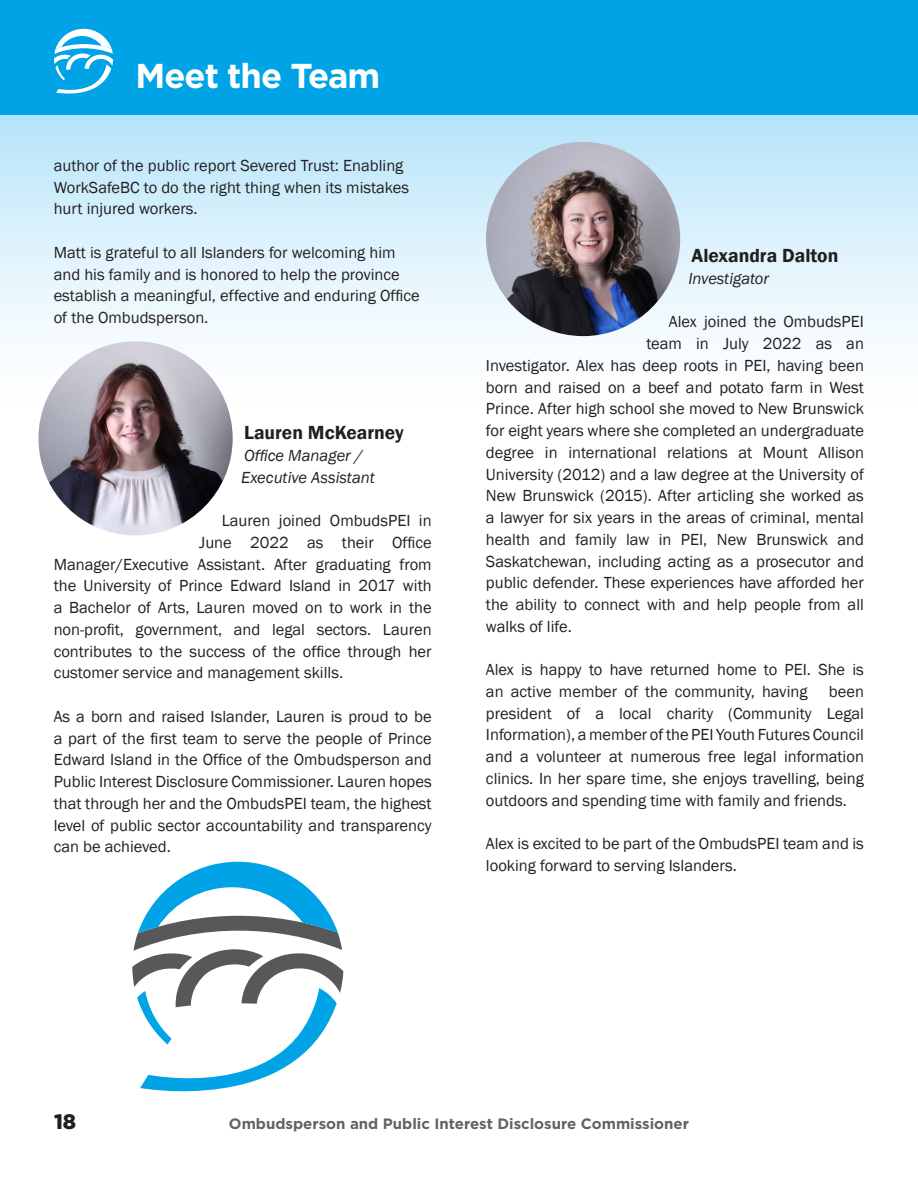
<style>
.page{position:relative;width:918px;height:1188px;background:#fff}
.page>*{position:absolute;margin:0;border:0;box-sizing:border-box;transform-origin:0 0}
.t1{font:700 34.5px "Gotham";letter-spacing:-.03em;color:#fff}
.t2{font:900 21px "Gotham";color:#231f20}
.t3{font:600 19.5px "Franklin Gothic";color:#231f20}
.t4{font:16.5px/21.8px "Franklin Gothic";color:#231f20}
.t5{font:italic 16.5px/21.8px "Franklin Gothic";color:#231f20}
.t6{font:700 15px "Gotham";color:#636366}
</style>
<div class="page">
<div style="left:0;top:83px;width:918px;height:326px;background:linear-gradient(to bottom,#b1e2f9,#fff)"></div>
<div style="left:0;top:0;width:918px;height:115px;background:#00a4e6"></div>
<svg style="left:54px;top:29px;width:59px;height:65px"></svg>
<img style="left:38px;top:341px;width:195px;height:195px;border-radius:97px">
<img style="left:486px;top:142px;width:194px;height:194px;border-radius:97px">
<svg style="left:132px;top:862px;width:211px;height:230px"></svg>
<h1 class="t1" style="left:136px;top:53px;width:246px">Meet the Team</h1>
<p class="t4" style="left:54px;top:155px;width:357px">author of the public report Severed Trust: Enabling<br>WorkSafeBC to do the right thing when its mistakes hurt injured workers.</p>
<p class="t4" style="left:54px;top:242px;width:368px">Matt is grateful to all Islanders for welcoming him and his family and is honored to help the province establish a meaningful, effective and enduring Office of the Ombudsperson.</p>
<p class="t3" style="left:244px;top:421px;width:161px">Lauren McKearney</p>
<p class="t5" style="left:241px;top:445px;width:135px">Office Manager /<br>Executive Assistant</p>
<p class="t4" style="left:222px;top:510px;width:211px">Lauren joined OmbudsPEI in</p>
<p class="t4" style="left:199px;top:532px;width:234px">June 2022 as their Office</p>
<p class="t4" style="left:54px;top:554px;width:379px">Manager/Executive Assistant. After graduating from</p>
<p class="t4" style="left:54px;top:575px;width:379px">the University of Prince Edward Island in 2017 with</p>
<p class="t4" style="left:54px;top:597px;width:379px">a Bachelor of Arts, Lauren moved on to work in the</p>
<p class="t4" style="left:54px;top:619px;width:380px">non-profit, government, and legal sectors. Lauren</p>
<p class="t4" style="left:54px;top:641px;width:379px">contributes to the success of the office through her</p>
<p class="t4" style="left:54px;top:662px;width:291px">customer service and management skills.</p>
<p class="t4" style="left:54px;top:706px;width:380px;text-align:justify">As a born and raised Islander, Lauren is proud to be a part of the first team to serve the people of Prince Edward Island in the Office of the Ombudsperson and Public Interest Disclosure Commissioner. Lauren hopes that through her and the OmbudsPEI team, the highest level of public sector accountability and transparency can be achieved.</p>
<p class="t3" style="left:692px;top:244px;width:148px">Alexandra Dalton</p>
<p class="t5" style="left:688px;top:268px;width:82px">Investigator</p>
<p class="t4" style="left:669px;top:311px;width:197px">Alex joined the OmbudsPEI</p>
<p class="t4" style="left:646px;top:333px;width:219px">team in July 2022 as an</p>
<p class="t4" style="left:486px;top:355px;width:379px">Investigator. Alex has deep roots in PEI, having been</p>
<p class="t4" style="left:486px;top:377px;width:379px">born and raised on a beef and potato farm in West</p>
<p class="t4" style="left:486px;top:398px;width:379px">Prince. After high school she moved to New Brunswick</p>
<p class="t4" style="left:486px;top:420px;width:379px">for eight years where she completed an undergraduate</p>
<p class="t4" style="left:486px;top:442px;width:379px">degree in international relations at Mount Allison</p>
<p class="t4" style="left:486px;top:464px;width:379px">University (2012) and a law degree at the University of</p>
<p class="t4" style="left:486px;top:485px;width:379px">New Brunswick (2015). After articling she worked as</p>
<p class="t4" style="left:486px;top:507px;width:380px">a lawyer for six years in the areas of criminal, mental</p>
<p class="t4" style="left:486px;top:529px;width:380px">health and family law in PEI, New Brunswick and</p>
<p class="t4" style="left:486px;top:550px;width:380px">Saskatchewan, including acting as a prosecutor and</p>
<p class="t4" style="left:486px;top:572px;width:379px">public defender. These experiences have afforded her</p>
<p class="t4" style="left:486px;top:594px;width:379px">the ability to connect with and help people from all</p>
<p class="t4" style="left:486px;top:616px;width:87px">walks of life.</p>
<p class="t4" style="left:486px;top:659px;width:379px">Alex is happy to have returned home to PEI. She is an active member of the community, having</p>
<p class="t4" style="left:486px;top:681px;width:380px;text-align:justify;text-indent:343px">been president of a local charity (Community Legal Information), a member of the PEI Youth Futures Council and a volunteer at numerous free legal information clinics. In her spare time, she enjoys travelling, being outdoors and spending time with family and friends.</p>
<p class="t4" style="left:486px;top:833px;width:379px">Alex is excited to be part of the OmbudsPEI team and is looking forward to serving Islanders.</p>
<p class="t2" style="left:54px;top:1108px;width:24px">18</p>
<p class="t6" style="left:229px;top:1114px;width:462px">Ombudsperson and Public Interest Disclosure Commissioner</p>
</div>
